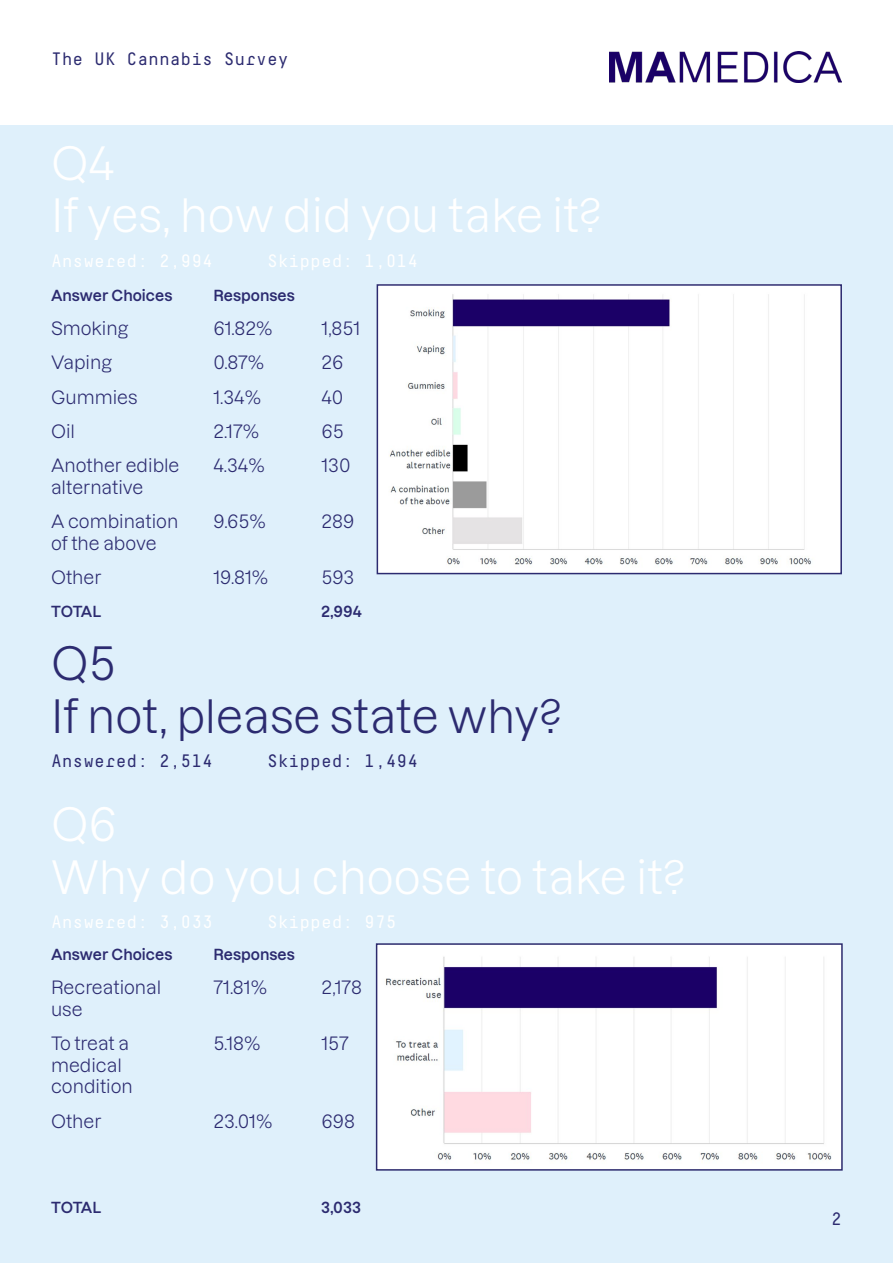
<style>
.page{position:relative;width:893px;height:1263px;background:#fff}
.page>*{position:absolute;margin:0;border:0;box-sizing:border-box;transform-origin:0 0}
.t1{font:45px/52.5px "Dazzed";color:#fff}
.t2{font:45px/52.5px "Dazzed";color:#2c2b70}
.t3{font:18px/34.3px "Dazzed";color:#2c2b70}
.t4{font:18px "Decima Mono A";color:#fff}
.t5{font:18px "Decima Mono A";color:#2c2b70}
.t6{font:600 15px "Dazzed";color:#2c2b70}
</style>
<div class="page">
<div style="left:0;top:125px;width:893px;height:1138px;background:#dff0fb"></div>
<img style="left:380px;top:287px;width:459px;height:284px">
<div style="left:377px;top:284px;width:465px;height:290px;border:2px solid #2c2b70"></div>
<img style="left:379px;top:946px;width:461px;height:221px">
<div style="left:376px;top:943px;width:467px;height:227px;border:2px solid #2c2b6d"></div>
<img style="left:609px;top:51px;width:233px;height:31px">
<p class="t5" style="left:51px;top:48px;width:239px">The UK Cannabis Survey</p>
<h1 class="t1" style="left:51px;top:132px;width:551px">Q4<br>If yes, how did you take it?</h1>
<p class="t4" style="left:51px;top:250px;width:164px">Answered: 2,994</p>
<p class="t4" style="left:267px;top:250px;width:153px">Skipped: 1,014</p>
<p class="t6" style="left:51px;top:283px;width:123px">Answer Choices</p>
<p class="t3" style="left:51px;top:309px;width:130px">Smoking<br>Vaping<br>Gummies<br>Oil<br>Another edible</p>
<p class="t3" style="left:51px;top:468px;width:129px">alternative<br>A combination</p>
<p class="t3" style="left:51px;top:524px;width:107px">of the above<br>Other</p>
<p class="t6" style="left:213px;top:283px;width:83px">Responses</p>
<p class="t3" style="left:213px;top:309px;width:61px">61.82%</p>
<p class="t3" style="left:321px;top:309px;width:40px">1,851</p>
<p class="t3" style="left:213px;top:343px;width:52px">0.87%</p>
<p class="t3" style="left:321px;top:343px;width:23px">26</p>
<p class="t3" style="left:213px;top:378px;width:49px">1.34%</p>
<p class="t3" style="left:321px;top:378px;width:24px">40</p>
<p class="t3" style="left:213px;top:412px;width:47px">2.17%</p>
<p class="t3" style="left:321px;top:412px;width:24px">65</p>
<p class="t3" style="left:213px;top:446px;width:53px">4.34%</p>
<p class="t3" style="left:321px;top:446px;width:31px">130</p>
<p class="t3" style="left:213px;top:502px;width:54px">9.65%</p>
<p class="t3" style="left:321px;top:502px;width:34px">289</p>
<p class="t3" style="left:213px;top:558px;width:56px">19.81%</p>
<p class="t3" style="left:321px;top:558px;width:34px">593</p>
<p class="t6" style="left:51px;top:599px;width:52px">TOTAL</p>
<p class="t6" style="left:321px;top:599px;width:42px">2,994</p>
<h1 class="t2" style="left:51px;top:632px;width:511px">Q5<br>If not, please state why?</h1>
<p class="t5" style="left:51px;top:750px;width:164px">Answered: 2,514</p>
<p class="t5" style="left:267px;top:750px;width:153px">Skipped: 1,494</p>
<h1 class="t1" style="left:51px;top:793px;width:635px">Q6<br>Why do you choose to take it?</h1>
<p class="t4" style="left:51px;top:912px;width:164px">Answered: 3,033</p>
<p class="t4" style="left:267px;top:912px;width:131px">Skipped: 975</p>
<p class="t6" style="left:51px;top:942px;width:123px">Answer Choices</p>
<p class="t3" style="left:51px;top:974px;width:112px;line-height:21.6px">Recreational use</p>
<p class="t3" style="left:51px;top:1030px;width:83px;line-height:21.6px">To treat a medical condition</p>
<p class="t3" style="left:51px;top:1101px;width:52px">Other</p>
<p class="t6" style="left:213px;top:942px;width:83px">Responses</p>
<p class="t3" style="left:213px;top:968px;width:55px">71.81%</p>
<p class="t3" style="left:321px;top:968px;width:42px">2,178</p>
<p class="t3" style="left:213px;top:1024px;width:49px">5.18%</p>
<p class="t3" style="left:321px;top:1024px;width:29px">157</p>
<p class="t3" style="left:213px;top:1101px;width:61px">23.01%</p>
<p class="t3" style="left:321px;top:1101px;width:35px">698</p>
<p class="t6" style="left:51px;top:1196px;width:52px">TOTAL</p>
<p class="t6" style="left:321px;top:1196px;width:41px">3,033</p>
<p class="t5" style="left:831px;top:1209px;width:12px">2</p>
</div>
